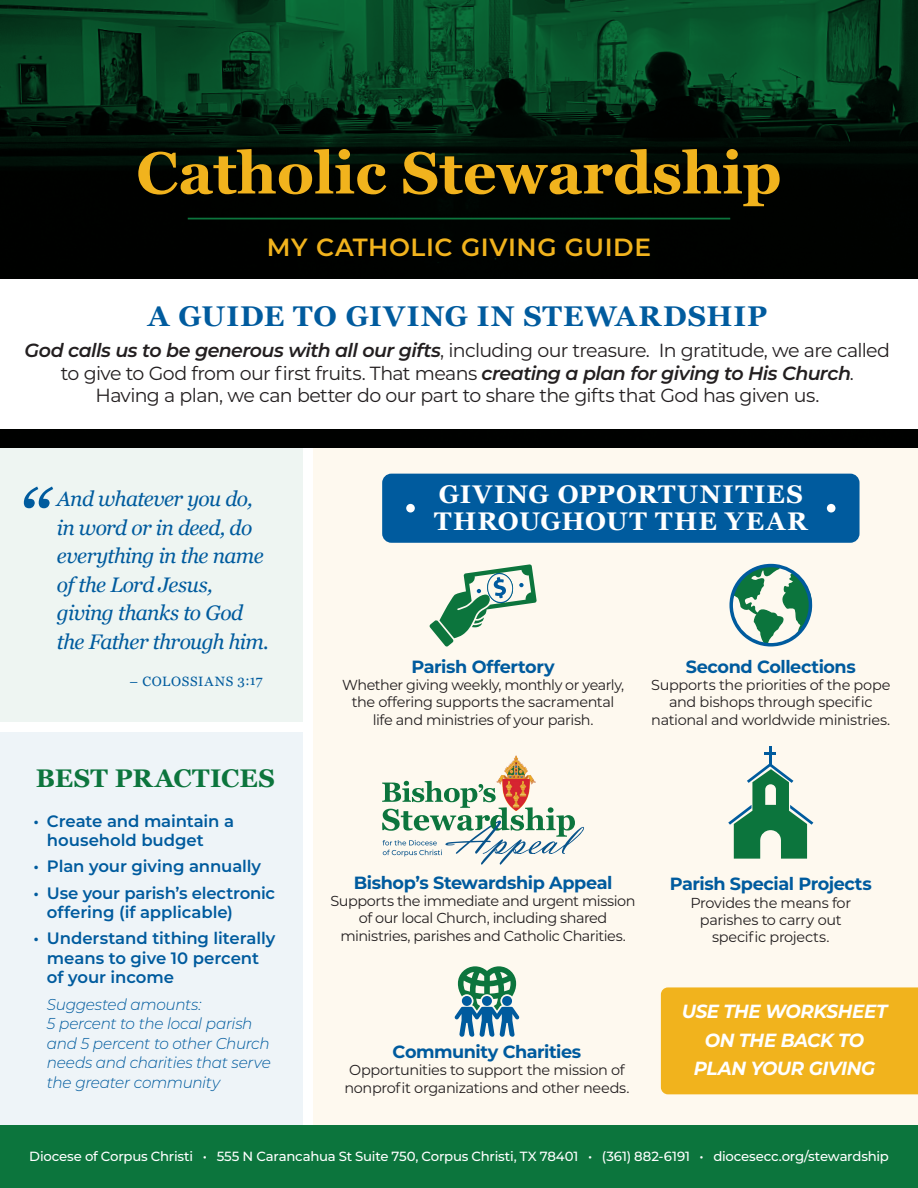
<style>
.page{position:relative;width:918px;height:1188px;background:#fff}
.page>*{position:absolute;margin:0;border:0;box-sizing:border-box;transform-origin:0 0}
.t1{font:700 58.8px "Georgia";color:#f1b31d}
.t2{font:700 28.5px "Georgia";letter-spacing:.03em;color:#005b9e}
.t3{font:700 25.5px/27px "Georgia";letter-spacing:.04em;color:#fff}
.t4{font:700 25.5px "Georgia";letter-spacing:.005em;color:#0c753d}
.t5{font:600 24.9px "Montserrat";letter-spacing:.025em;color:#f1b31d}
.t6{font:italic 21px/28.5px "Georgia";letter-spacing:-.03em;color:#005b9e}
.t7{font:19.05px/22.8px "Montserrat";letter-spacing:-.035em;color:#231f20;text-align:center}
.t8{font:italic 700 19.05px/28.5px "Montserrat";letter-spacing:-.025em;color:#fff;text-align:center;scale:.96 1}
.t9{font:700 17.7px "Montserrat";letter-spacing:-.025em;color:#005b9e}
.t10{font:600 16.5px/19.5px "Montserrat";letter-spacing:-.005em;color:#005b9e}
.t11{font:italic 300 15.75px/19.5px "Montserrat";letter-spacing:-.02em;color:#005b9e}
.t12{font:14.4px/17.4px "Montserrat";letter-spacing:-.03em;color:#231f20;text-align:center}
.t13{font:13.5px "Georgia";letter-spacing:.05em;color:#005b9e}
.t14{font:500 13.35px "Montserrat";letter-spacing:-.015em;color:#fff}
.s1{font-weight:600;font-style:italic}
</style>
<div class="page">
<div style="left:313px;top:447px;width:605px;height:685px;background:#fef9ef"></div>
<div style="left:382px;top:474px;width:478px;height:69px;background:#005b9e;border-radius:9px"></div>
<div style="left:0;top:447px;width:303px;height:275px;background:#eef5f2"></div>
<div style="left:0;top:732px;width:303px;height:404px;background:#eef4f8"></div>
<img style="left:497px;top:756px;width:38px;height:25px">
<svg style="left:382px;top:781px;width:202px;height:84px"></svg>
<div style="left:661px;top:987px;width:257px;height:107px;background:#f1b31d"></div>
<img style="left:0;top:0;width:918px;height:447px">
<div style="left:0;top:279px;width:918px;height:150px;background:#fff"></div>
<hr style="left:188px;top:218px;width:542px;height:1px;background:#0c753d">
<div style="left:0;top:1125px;width:918px;height:63px;background:#0c753d"></div>
<svg style="left:24px;top:487px;width:29px;height:21px"></svg>
<hr style="left:769px;top:746px;width:2px;height:20px;background:#005b9e">
<svg style="left:764px;top:752px;width:12px;height:3px"></svg>
<svg style="left:728px;top:763px;width:85px;height:96px"></svg>
<svg style="left:729px;top:563px;width:84px;height:84px"></svg>
<svg style="left:455px;top:966px;width:64px;height:71px"></svg>
<svg style="left:430px;top:564px;width:107px;height:83px"></svg>
<div style="left:406px;top:504px;width:9px;height:9px;background:#fff;border-radius:50%"></div>
<div style="left:827px;top:504px;width:8px;height:9px;background:#fff;border-radius:50%"></div>
<h1 class="t1" style="left:136px;top:135px;width:647px">Catholic Stewardship</h1>
<h3 class="t5" style="left:267px;top:230px;width:386px">MY CATHOLIC GIVING GUIDE</h3>
<h2 class="t2" style="left:148px;top:298px;width:621px">A GUIDE TO GIVING IN STEWARDSHIP</h2>
<p class="t7" style="left:25px;top:338px;width:867px"><span class="s1">God calls us to be generous with all our gifts</span>, including our treasure. In gratitude, we are called to give to God from our first fruits. That means <span class="s1">creating a plan for giving to His Church</span>.<br>Having a plan, we can better do our part to share the gifts that God has given us.</p>
<h3 class="t6" style="left:57px;top:485px;width:214px">And whatever you do, in word or in deed, do everything in the name of the Lord Jesus, giving thanks to God the Father through him.</h3>
<p class="t13" style="left:129px;top:673px;width:135px">– COLOSSIANS 3:17</p>
<h3 class="t3" style="left:434px;top:481px;width:375px">GIVING OPPORTUNITIES<br>THROUGHOUT THE YEAR</h3>
<p class="t9" style="left:412px;top:654px;width:145px">Parish Offertory</p>
<p class="t12" style="left:342px;top:676px;width:284px">Whether giving weekly, monthly or yearly, the offering supports the sacramental life and ministries of your parish.</p>
<p class="t9" style="left:686px;top:654px;width:172px">Second Collections</p>
<p class="t12" style="left:651px;top:676px;width:241px">Supports the priorities of the pope and bishops through specific national and worldwide ministries.</p>
<h3 class="t4" style="left:36px;top:762px;width:241px">BEST PRACTICES</h3>
<p class="t10" style="left:47px;top:810px;width:189px;text-indent:-13px">• Create and maintain a household budget</p>
<p class="t10" style="left:33px;top:856px;width:229px">• Plan your giving annually</p>
<p class="t10" style="left:47px;top:882px;width:230px;text-indent:-13px">• Use your parish’s electronic offering (if applicable)</p>
<p class="t10" style="left:47px;top:928px;width:230px;text-indent:-13px">• Understand tithing literally means to give 10 percent of your income</p>
<p class="t11" style="left:47px;top:994px;width:225px">Suggested amounts:<br>5 percent to the local parish and 5 percent to other Church needs and charities that serve the greater community</p>
<h3 class="t8" style="left:682px;top:996px;width:216px">USE THE WORKSHEET<br>ON THE BACK TO<br>PLAN YOUR GIVING</h3>
<p class="t9" style="left:354px;top:870px;width:260px">Bishop’s Stewardship Appeal</p>
<p class="t12" style="left:331px;top:892px;width:307px">Supports the immediate and urgent mission of our local Church, including shared ministries, parishes and Catholic Charities.</p>
<p class="t9" style="left:670px;top:871px;width:204px">Parish Special Projects</p>
<p class="t12" style="left:690px;top:893px;width:162px">Provides the means for parishes to carry out specific projects.</p>
<p class="t9" style="left:393px;top:1039px;width:190px">Community Charities</p>
<p class="t12" style="left:344px;top:1061px;width:287px">Opportunities to support the mission of nonprofit organizations and other needs.</p>
<p class="t14" style="left:29px;top:1147px;width:861px">Diocese of Corpus Christi • 555 N Carancahua St Suite 750, Corpus Christi, TX 78401 • (361) 882-6191 • diocesecc.org/stewardship</p>
</div>
